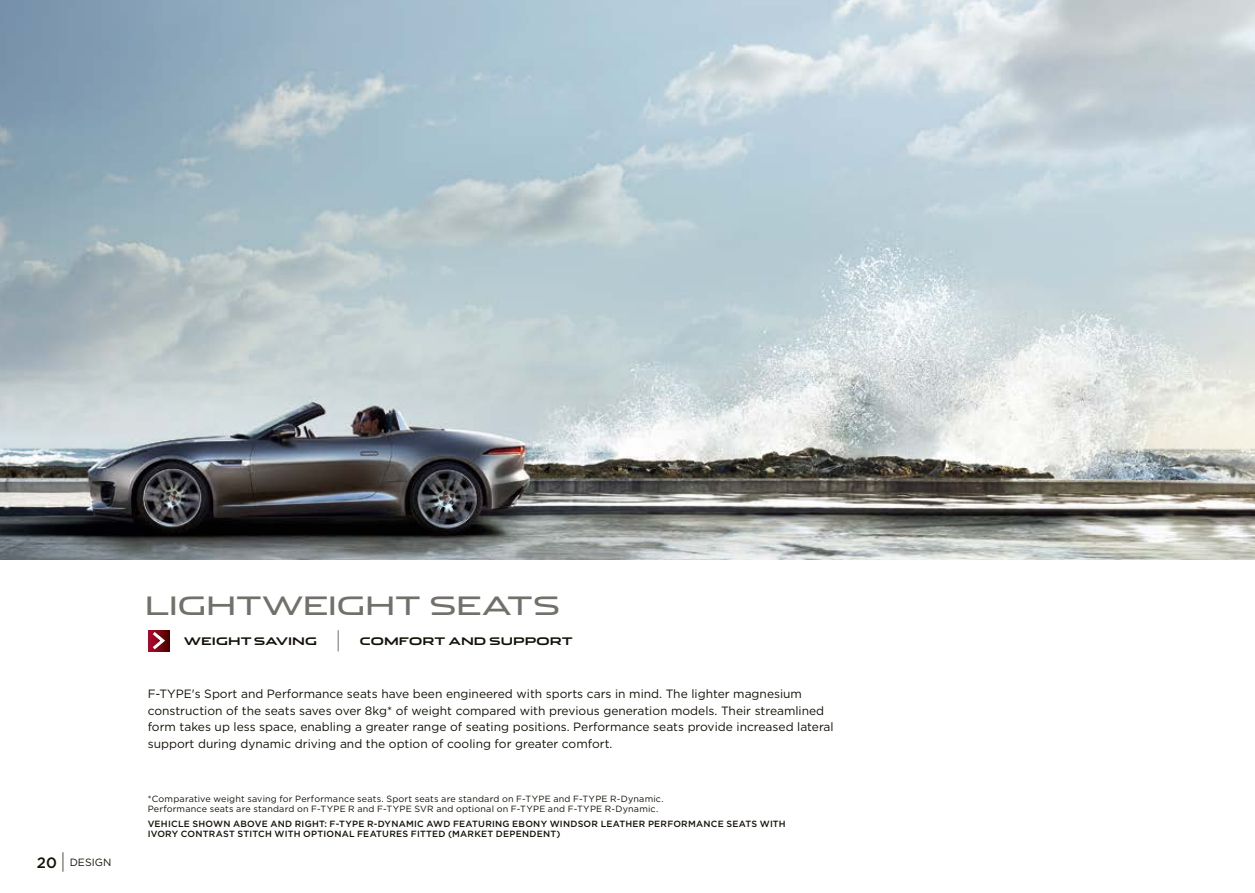
<style>
.page{position:relative;width:1255px;height:893px;background:#fff}
.page>*{position:absolute;margin:0;border:0;box-sizing:border-box;transform-origin:0 0}
.t1{font:25.5px "Jaguar";letter-spacing:-.015em;color:#72706a}
.t2{font:12px/16.5px "Gotham";color:#141107}
.t3{font:700 10.5px "Jaguar";letter-spacing:.005em;color:#141107}
.t4{font:10.5px "Gotham";color:#141107}
.t5{font:9px/10.5px "Gotham";letter-spacing:.025em;color:#141107}
.t6{font:500 9px/10.5px "Gotham";letter-spacing:.025em;color:#141107}
.s1{font-weight:500;font-size:15px}
.s2{font-size:21px}
</style>
<div class="page">
<img style="left:0;top:0;width:1254px;height:559px">
<div style="left:148px;top:630px;width:21px;height:21px;background:#530100"></div>
<svg style="left:149px;top:630px;width:17px;height:21px"></svg>
<svg style="left:338px;top:630px;width:1px;height:21px"></svg>
<p class="t4" style="left:37px;top:856px;width:76px"><span class="s1">20</span> <span class="s2">|</span> DESIGN</p>
<h1 class="t1" style="left:145px;top:584px;width:417px">LIGHTWEIGHT SEATS</h1>
<p class="t3" style="left:184px;top:632px;width:135px">WEIGHT SAVING</p>
<p class="t3" style="left:360px;top:632px;width:214px">COMFORT AND SUPPORT</p>
<p class="t2" style="left:148px;top:686px;width:687px">F-TYPE's Sport and Performance seats have been engineered with sports cars in mind. The lighter magnesium construction of the seats saves over 8kg* of weight compared with previous generation models. Their streamlined form takes up less space, enabling a greater range of seating positions. Performance seats provide increased lateral support during dynamic driving and the option of cooling for greater comfort.</p>
<p class="t5" style="left:148px;top:793px;width:517px">*Comparative weight saving for Performance seats. Sport seats are standard on F-TYPE and F-TYPE R-Dynamic.<br>Performance seats are standard on F-TYPE R and F-TYPE SVR and optional on F-TYPE and F-TYPE R-Dynamic.</p>
<p class="t6" style="left:148px;top:818px;width:639px">VEHICLE SHOWN ABOVE AND RIGHT: F-TYPE R-DYNAMIC AWD FEATURING EBONY WINDSOR LEATHER PERFORMANCE SEATS WITH<br>IVORY CONTRAST STITCH WITH OPTIONAL FEATURES FITTED (MARKET DEPENDENT)</p>
</div>
